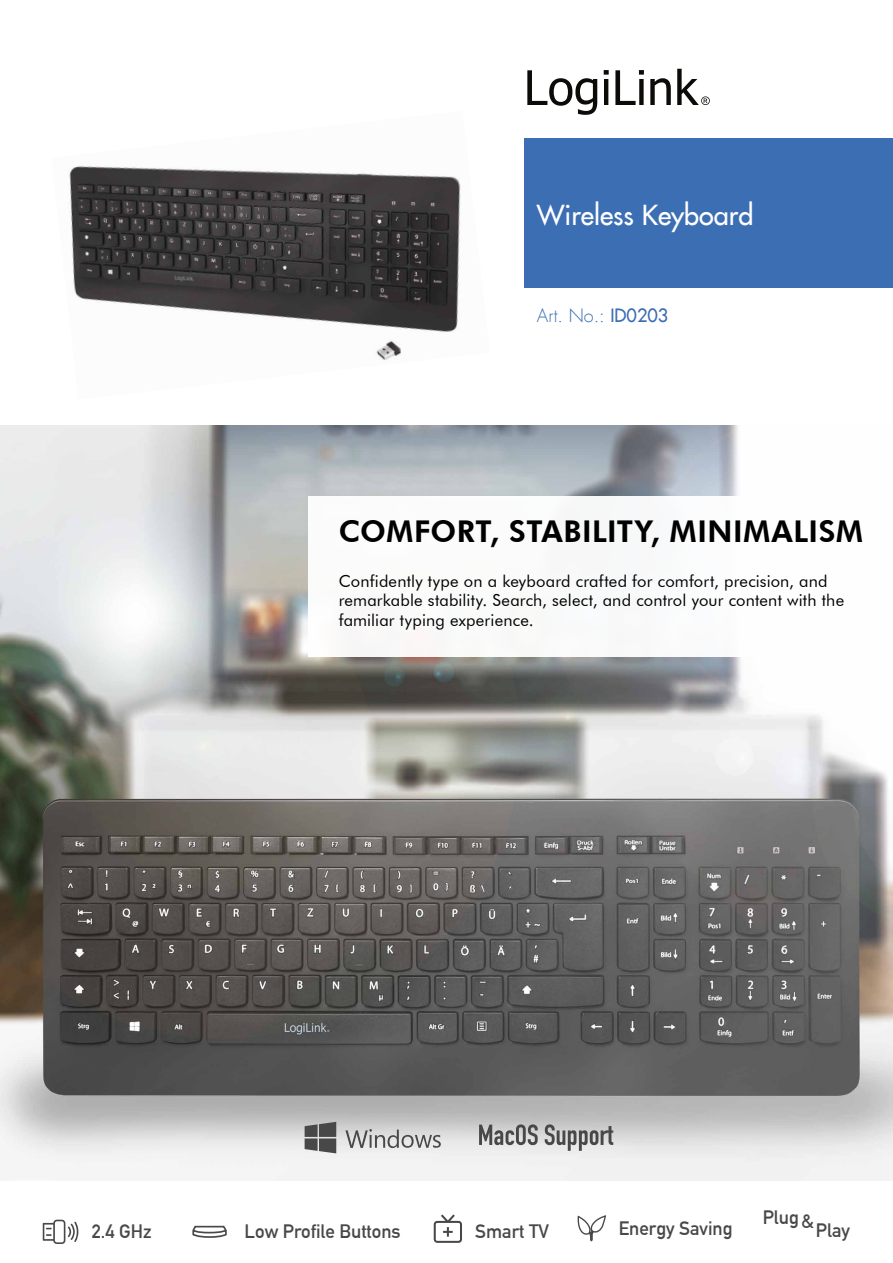
<style>
.page{position:relative;width:893px;height:1263px;background:#fff}
.page>*{position:absolute;margin:0;border:0;box-sizing:border-box;transform-origin:0 0}
.t1{font:800 30px "Futura BT";letter-spacing:.02em;color:#000}
.t2{font:27px "Futura LT";color:#fff}
.t3{font:700 19.05px "DIN Alternate";color:#484848}
.t4{font:300 18px "Futura LT";color:#3c6eb4}
.t5{font:16.5px/19.8px "Futura BT";letter-spacing:.01em;color:#000}
.s1{font-weight:400}
</style>
<div class="page">
<img style="left:1px;top:425px;width:892px;height:756px">
<svg style="left:527px;top:69px;width:183px;height:46px"></svg>
<div style="left:524px;top:138px;width:369px;height:150px;background:#3c6eb4"></div>
<svg style="left:305px;top:1122px;width:31px;height:31px"></svg>
<svg style="left:345px;top:1129px;width:96px;height:19px;background:#b7b7b7"></svg>
<svg style="left:479px;top:1124px;width:59px;height:21px"></svg>
<svg style="left:545px;top:1124px;width:68px;height:27px;background:#a7a7a7"></svg>
<svg style="left:43px;top:1220px;width:35px;height:24px"></svg>
<svg style="left:192px;top:1225px;width:35px;height:13px"></svg>
<svg style="left:434px;top:1214px;width:28px;height:29px"></svg>
<svg style="left:577px;top:1216px;width:29px;height:25px"></svg>
<div style="left:309px;top:496px;width:584px;height:161px;background:#fff"></div>
<img style="left:69px;top:166px;width:392px;height:194px">
<h2 class="t2" style="left:537px;top:197px;width:218px">Wireless Keyboard</h2>
<p class="t4" style="left:537px;top:305px;width:133px">Art. No.: <span class="s1">ID0203</span></p>
<h1 class="t1" style="left:339px;top:514px;width:525px">COMFORT, STABILITY, MINIMALISM</h1>
<p class="t5" style="left:339px;top:571px;width:507px">Confidently type on a keyboard crafted for comfort, precision, and remarkable stability. Search, select, and control your content with the familiar typing experience.</p>
<p class="t3" style="left:92px;top:1217px;width:61px">2.4 GHz</p>
<p class="t3" style="left:245px;top:1217px;width:158px">Low Profile Buttons</p>
<p class="t3" style="left:475px;top:1217px;width:75px">Smart TV</p>
<p class="t3" style="left:619px;top:1213px;width:115px">Energy Saving</p>
<p class="t3" style="left:763px;top:1203px;width:38px">Plug</p>
<p class="t3" style="left:801px;top:1207px;width:14px">&amp;</p>
<p class="t3" style="left:816px;top:1215px;width:35px">Play</p>
</div>
